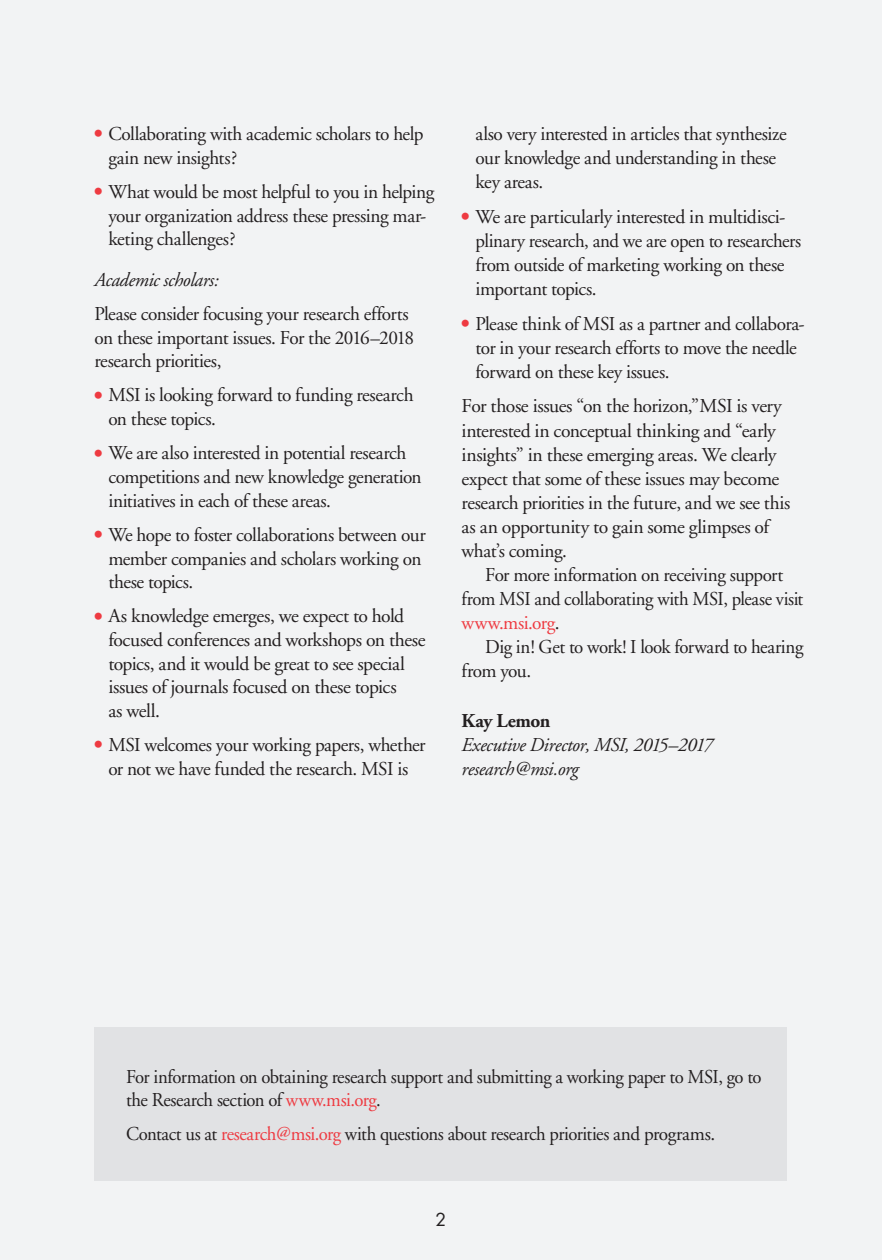
<style>
.page{position:relative;width:882px;height:1260px;background:#f2f3f4}
.page>*{position:absolute;margin:0;border:0;box-sizing:border-box;transform-origin:0 0}
.t1{font:19.6px/23.6px "Adobe Garamond";letter-spacing:-.02em;color:#231f20}
.t2{font:19.6px/23.6px "Adobe Garamond";letter-spacing:-.02em;color:#231f20;scale:.95 1}
.t3{font:italic 19.6px/24.2px "Adobe Garamond";letter-spacing:-.02em;color:#231f20}
.t4{font:19.6px/24.2px "Adobe Garamond";letter-spacing:-.02em;color:#231f20;scale:.96 1}
.t5{font:700 19.6px "Adobe Garamond";letter-spacing:-.025em;color:#231f20}
.t6{font:17.5px "Futura";color:#231f20}
.s1{font-family:"Universal Newswith Comm Pi";font-size:14.35px;color:#ee3a41}
.s2{color:#ee3a41}
</style>
<div class="page">
<div style="left:94px;top:1028px;width:694px;height:153px;background:#e1e2e4"></div>
<p class="t1" style="left:108px;top:123px;width:317px;text-indent:-14px"><span class="s1">●</span> Collaborating with academic scholars to help gain new insights?</p>
<p class="t1" style="left:108px;top:180px;width:328px;text-indent:-14px"><span class="s1">●</span> What would be most helpful to you in helping your organization address these pressing mar&shy;keting challenges?</p>
<p class="t3" style="left:94px;top:268px;width:126px">Academic scholars:</p>
<p class="t1" style="left:94px;top:302px;width:321px">Please consider focusing your research efforts on these important issues. For the 2016–2018 research priorities,</p>
<p class="t1" style="left:108px;top:384px;width:307px;text-indent:-14px"><span class="s1">●</span> MSI is looking forward to funding research on these topics.</p>
<p class="t1" style="left:108px;top:442px;width:315px;text-indent:-14px"><span class="s1">●</span> We are also interested in potential research competitions and new knowledge generation initiatives in each of these areas.</p>
<p class="t1" style="left:108px;top:523px;width:319px;text-indent:-14px"><span class="s1">●</span> We hope to foster collaborations between our member companies and scholars working on these topics.</p>
<p class="t1" style="left:108px;top:605px;width:319px;text-indent:-14px"><span class="s1">●</span> As knowledge emerges, we expect to hold focused conferences and workshops on these topics, and it would be great to see special issues of journals focused on these topics<br>as well.</p>
<p class="t1" style="left:94px;top:734px;width:333px;text-align:center"><span class="s1">●</span> MSI welcomes your working papers, whether or not we have funded the research. MSI is</p>
<p class="t1" style="left:475px;top:122px;width:313px;line-height:24.2px">also very interested in articles that synthesize our knowledge and understanding in these key areas.</p>
<p class="t1" style="left:475px;top:205px;width:327px;line-height:24.2px;text-indent:-14px"><span class="s1">●</span> We are particularly interested in multidisci&shy;plinary research, and we are open to researchers from outside of marketing working on these important topics.</p>
<p class="t1" style="left:475px;top:312px;width:331px;line-height:24.2px;text-indent:-14px"><span class="s1">●</span> Please think of MSI as a partner and collabora&shy;tor in your research efforts to move the needle forward on these key issues.</p>
<p class="t1" style="left:462px;top:395px;width:330px;line-height:24.2px">For those issues “on the horizon,”MSI is very interested in conceptual thinking and “early insights” in these emerging areas. We clearly expect that some of these issues may become research priorities in the future, and we see this as an opportunity to gain some glimpses of what’s coming.</p>
<p class="t1" style="left:462px;top:563px;width:343px;line-height:24.2px;text-indent:24px">For more information on receiving support from MSI and collaborating with MSI, please visit <span class="s2">www.msi.org</span>.</p>
<p class="t4" style="left:462px;top:636px;width:358px;text-indent:24px">Dig in! Get to work! I look forward to hearing from you.</p>
<p class="t5" style="left:462px;top:710px;width:90px">Kay Lemon</p>
<p class="t3" style="left:462px;top:733px;width:253px">Executive Director, MSI, 2015–2017 research@msi.org</p>
<p class="t2" style="left:126px;top:1065px;width:671px">For information on obtaining research support and submitting a working paper to MSI, go to the Research section of <span class="s2">www.msi.org</span>.</p>
<p class="t2" style="left:126px;top:1123px;width:622px">Contact us at <span class="s2">research@msi.org</span> with questions about research priorities and programs.</p>
<p class="t6" style="left:436px;top:1209px;width:12px">2</p>
</div>
